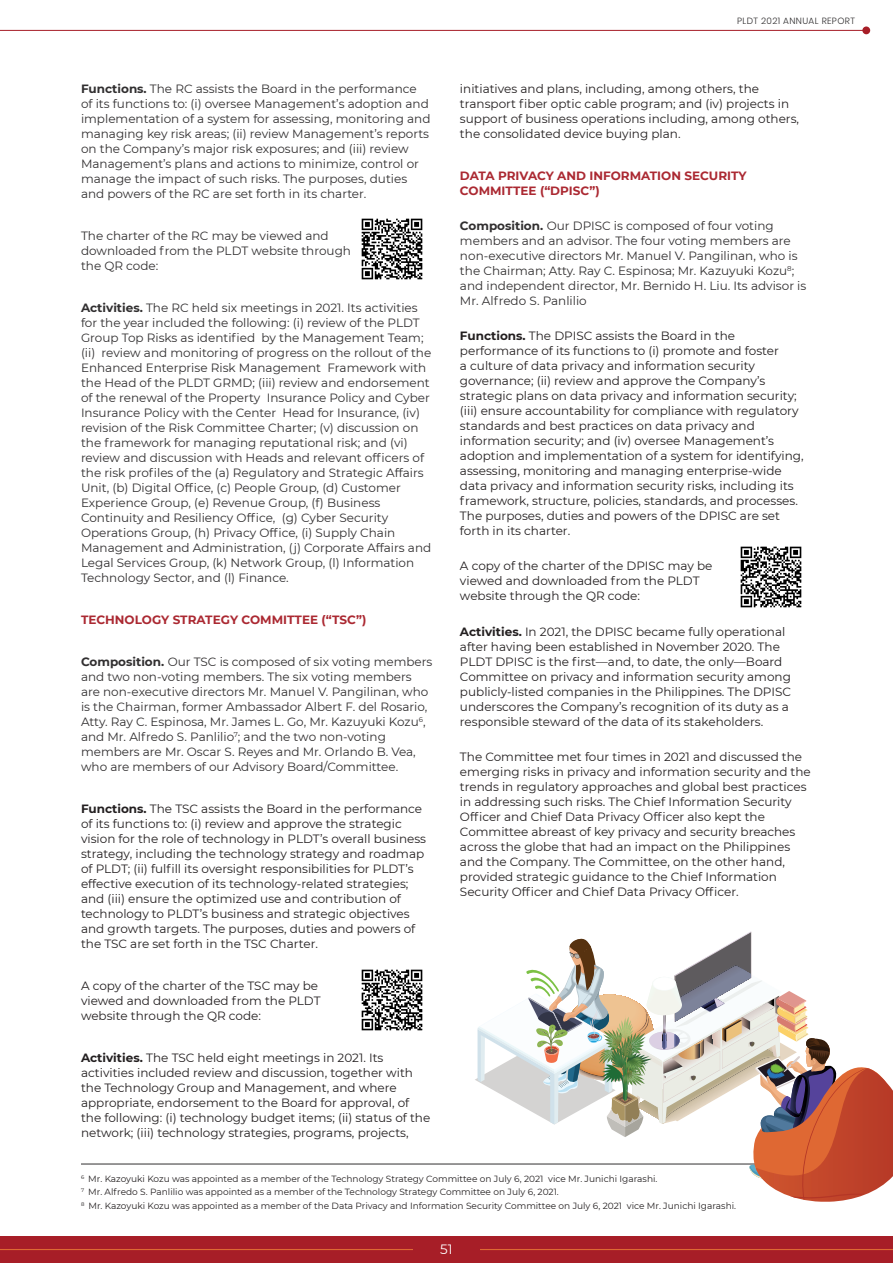
<style>
.page{position:relative;width:893px;height:1263px;background:#fff}
.page>*{position:absolute;margin:0;border:0;box-sizing:border-box;transform-origin:0 0}
.t1{font:13.5px "Montserrat";color:#fff}
.Body_Copy-1{font:12px/15px "Montserrat";color:#231f20}
.Body_Copy-1-2{font:12px/15px "Montserrat";color:#312f30}
.Body_Copy-1-3{font:700 12px/15px "Montserrat";color:#ab2932}
.Body_Copy-1-4{font:9px/13.5px "Montserrat";color:#231f20}
.Body_Copy-1-5{font:300 9px "Poppins";letter-spacing:.04em;color:#312f30}
.s1{font-weight:700}
</style>
<div class="page">
<div style="left:0;top:1236px;width:893px;height:27px;background:#a71e27"></div>
<hr style="left:0;top:1249px;width:893px;height:1px;background:#de6933">
<div style="left:413px;top:1236px;width:67px;height:27px;background:#a71e27"></div>
<hr style="left:81px;top:1164px;width:731px;height:1px;background:#312f30">
<hr style="left:0;top:30px;width:865px;height:1px;background:#a71e27">
<div style="left:862px;top:26px;width:8px;height:8px;background:#a71e27;border-radius:50%"></div>
<img style="left:361px;top:969px;width:62px;height:62px">
<img style="left:361px;top:218px;width:62px;height:62px">
<img style="left:740px;top:546px;width:62px;height:62px">
<svg style="left:475px;top:931px;width:418px;height:271px"></svg>
<p class="Body_Copy-1-2" style="left:81px;top:80px;width:351px"><span class="s1">Functions.</span> The RC assists the Board in the performance of its functions to: (i) oversee Management’s adoption and implementation of a system for assessing, monitoring and managing key risk areas; (ii) review Management’s reports on the Company’s major risk exposures; and (iii) review Management’s plans and actions to minimize, control or manage the impact of such risks. The purposes, duties and powers of the RC are set forth in its charter.</p>
<p class="Body_Copy-1-2" style="left:81px;top:227px;width:272px">The charter of the RC may be viewed and downloaded from the PLDT website through the QR code:</p>
<p class="Body_Copy-1-2" style="left:81px;top:299px;width:352px"><span class="s1">Activities.</span> The RC held six meetings in 2021. Its activities for the year included the following: (i) review of the PLDT Group Top Risks as identified by the Management Team; (ii) review and monitoring of progress on the rollout of the Enhanced Enterprise Risk Management Framework with the Head of the PLDT GRMD; (iii) review and endorsement of the renewal of the Property Insurance Policy and Cyber Insurance Policy with the Center Head for Insurance, (iv) revision of the Risk Committee Charter; (v) discussion on the framework for managing reputational risk; and (vi) review and discussion with Heads and relevant officers of the risk profiles of the (a) Regulatory and Strategic Affairs Unit, (b) Digital Office, (c) People Group, (d) Customer Experience Group, (e) Revenue Group, (f) Business Continuity and Resiliency Office, (g) Cyber Security Operations Group, (h) Privacy Office, (i) Supply Chain Management and Administration, (j) Corporate Affairs and Legal Services Group, (k) Network Group, (l) Information Technology Sector, and (l) Finance.</p>
<p class="Body_Copy-1-3" style="left:81px;top:611px;width:287px">TECHNOLOGY STRATEGY COMMITTEE (“TSC”)</p>
<p class="Body_Copy-1-2" style="left:81px;top:653px;width:353px"><span class="s1">Composition.</span> Our TSC is composed of six voting members and two non-voting members. The six voting members are non-executive directors Mr. Manuel V. Pangilinan, who is the Chairman, former Ambassador Albert F. del Rosario, Atty. Ray C. Espinosa, Mr. James L. Go, Mr. Kazuyuki Kozu<sup>6</sup>, and Mr. Alfredo S. Panlilio<sup>7</sup>; and the two non-voting members are Mr. Oscar S. Reyes and Mr. Orlando B. Vea, who are members of our Advisory Board/Committee.</p>
<p class="Body_Copy-1" style="left:81px;top:800px;width:347px"><span class="s1">Functions.</span> The TSC assists the Board in the performance of its functions to: (i) review and approve the strategic vision for the role of technology in PLDT’s overall business strategy, including the technology strategy and roadmap of PLDT; (ii) fulfill its oversight responsibilities for PLDT’s effective execution of its technology-related strategies; and (iii) ensure the optimized use and contribution of technology to PLDT’s business and strategic objectives and growth targets. The purposes, duties and powers of the TSC are set forth in the TSC Charter.</p>
<p class="Body_Copy-1" style="left:81px;top:977px;width:241px">A copy of the charter of the TSC may be viewed and downloaded from the PLDT website through the QR code:</p>
<p class="Body_Copy-1" style="left:81px;top:1049px;width:351px"><span class="s1">Activities.</span> The TSC held eight meetings in 2021. Its activities included review and discussion, together with the Technology Group and Management, and where appropriate, endorsement to the Board for approval, of the following: (i) technology budget items; (ii) status of the network; (iii) technology strategies, programs, projects,</p>
<p class="Body_Copy-1-5" style="left:737px;top:16px;width:119px">PLDT 2021 ANNUAL REPORT</p>
<p class="Body_Copy-1" style="left:460px;top:80px;width:341px">initiatives and plans, including, among others, the transport fiber optic cable program; and (iv) projects in support of business operations including, among others, the consolidated device buying plan.</p>
<p class="Body_Copy-1-3" style="left:460px;top:167px;width:288px">DATA PRIVACY AND INFORMATION SECURITY<br>COMMITTEE (“DPISC”)</p>
<p class="Body_Copy-1-2" style="left:460px;top:218px;width:348px"><span class="s1">Composition.</span> Our DPISC is composed of four voting members and an advisor. The four voting members are non-executive directors Mr. Manuel V. Pangilinan, who is the Chairman; Atty. Ray C. Espinosa; Mr. Kazuyuki Kozu<sup>8</sup>; and independent director, Mr. Bernido H. Liu. Its advisor is Mr. Alfredo S. Panlilio</p>
<p class="Body_Copy-1" style="left:460px;top:328px;width:345px"><span class="s1">Functions.</span> The DPISC assists the Board in the performance of its functions to (i) promote and foster<br>a culture of data privacy and information security governance; (ii) review and approve the Company’s strategic plans on data privacy and information security; (iii) ensure accountability for compliance with regulatory standards and best practices on data privacy and information security; and (iv) oversee Management’s adoption and implementation of a system for identifying, assessing, monitoring and managing enterprise-wide data privacy and information security risks, including its framework, structure, policies, standards, and processes.<br>The purposes, duties and powers of the DPISC are set forth in its charter.</p>
<p class="Body_Copy-1" style="left:460px;top:558px;width:254px">A copy of the charter of the DPISC may be viewed and downloaded from the PLDT website through the QR code:</p>
<p class="Body_Copy-1" style="left:460px;top:623px;width:333px"><span class="s1">Activities.</span> In 2021, the DPISC became fully operational after having been established in November 2020. The PLDT DPISC is the first—and, to date, the only—Board Committee on privacy and information security among publicly-listed companies in the Philippines. The DPISC underscores the Company’s recognition of its duty as a responsible steward of the data of its stakeholders.</p>
<p class="Body_Copy-1" style="left:460px;top:749px;width:352px">The Committee met four times in 2021 and discussed the emerging risks in privacy and information security and the trends in regulatory approaches and global best practices in addressing such risks. The Chief Information Security Officer and Chief Data Privacy Officer also kept the Committee abreast of key privacy and security breaches across the globe that had an impact on the Philippines and the Company. The Committee, on the other hand, provided strategic guidance to the Chief Information Security Officer and Chief Data Privacy Officer.</p>
<p class="Body_Copy-1-4" style="left:81px;top:1171px;width:657px"><sup>6</sup> Mr. Kazoyuki Kozu was appointed as a member of the Technology Strategy Committee on July 6, 2021 vice Mr. Junichi Igarashi.<br><sup>7</sup> Mr. Alfredo S. Panlilio was appointed as a member of the Technology Strategy Committee on July 6, 2021.<br><sup>8</sup> Mr. Kazoyuki Kozu was appointed as a member of the Data Privacy and Information Security Committee on July 6, 2021 vice Mr. Junichi Igarashi.</p>
<p class="t1" style="left:440px;top:1240px;width:14px">51</p>
</div>
